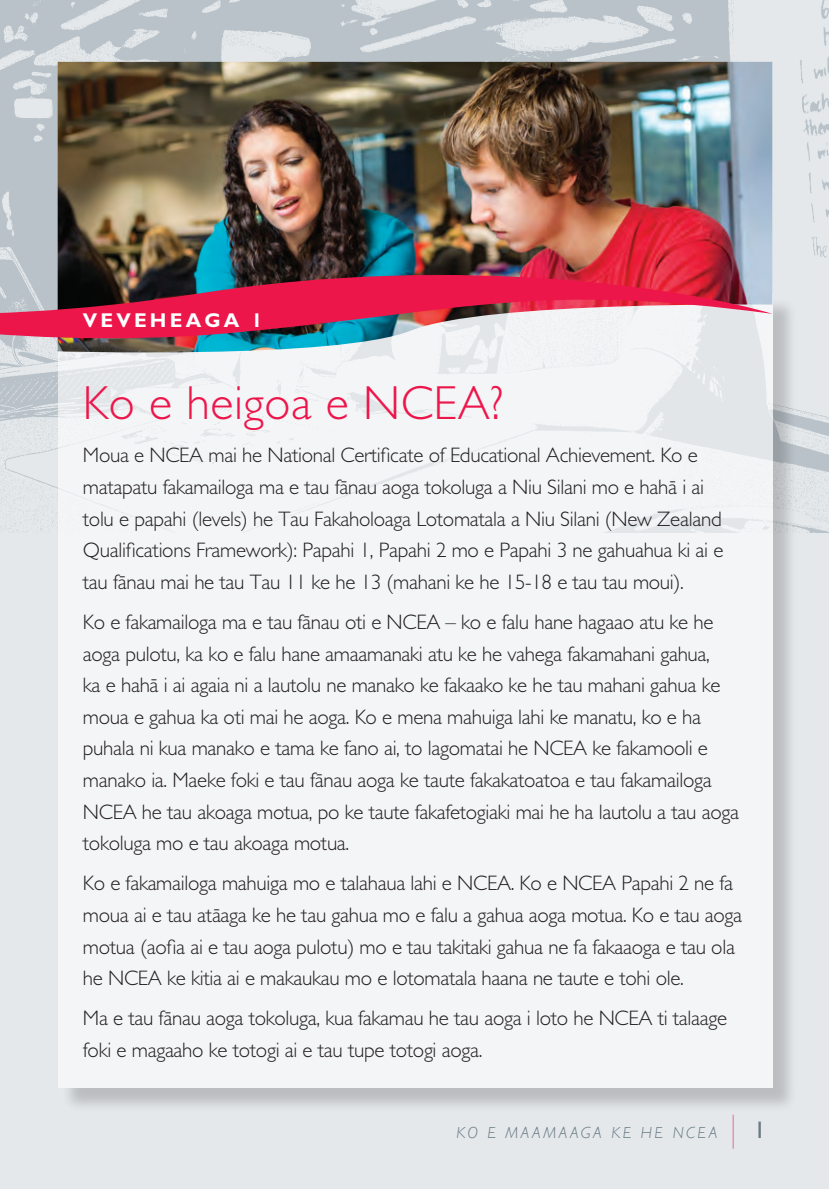
<style>
.page{position:relative;width:829px;height:1189px;background:#e4e8eb}
.page>*{position:absolute;margin:0;border:0;box-sizing:border-box;transform-origin:0 0}
.t1{font:300 48px "Gill Sans Maori";letter-spacing:.01em;color:#ed164b}
.t2{font:24px "Gill Sans Maori";color:#687a83}
.t3{font:300 21px/31.6px "Gill Sans Maori";letter-spacing:-.015em;color:#231f20}
.t4{font:700 20px "Gill Sans Maori";letter-spacing:.16em;color:#fff}
.t5{font:italic 300 16px "Gill Sans";letter-spacing:.16em;color:#687a83}
</style>
<div class="page">
<hr style="left:733px;top:1114px;width:1px;height:34px;background:#ed164b">
<img style="left:0;top:0;width:829px;height:532px">
<div style="left:62px;top:297px;width:736px;height:816px;background:#231f20;opacity:.35"></div>
<div style="left:59px;top:294px;width:714px;height:794px;background:#f4f5f7"></div>
<img style="left:58px;top:62px;width:714px;height:210px">
<img style="left:0;top:272px;width:772px;height:83px">
<p class="t4" style="left:83px;top:308px;width:181px">VEVEHEAGA 1</p>
<h1 class="t1" style="left:83px;top:376px;width:422px">Ko e heigoa e NCEA?</h1>
<p class="t3" style="left:83px;top:440px;width:642px">Moua e NCEA mai he National Certificate of Educational Achievement. Ko e matapatu fakamailoga ma e tau fänau aoga tokoluga a Niu Silani mo e hahä i ai tolu e papahi (levels) he Tau Fakaholoaga Lotomatala a Niu Silani (New Zealand Qualifications Framework): Papahi 1, Papahi 2 mo e Papahi 3 ne gahuahua ki ai e tau fänau mai he tau Tau 11 ke he 13 (mahani ke he 15-18 e tau tau moui).</p>
<p class="t3" style="left:83px;top:606px;width:657px">Ko e fakamailoga ma e tau fänau oti e NCEA – ko e falu hane hagaao atu ke he aoga pulotu, ka ko e falu hane amaamanaki atu ke he vahega fakamahani gahua,<br>ka e hahä i ai agaia ni a lautolu ne manako ke fakaako ke he tau mahani gahua ke moua e gahua ka oti mai he aoga. Ko e mena mahuiga lahi ke manatu, ko e ha puhala ni kua manako e tama ke fano ai, to lagomatai he NCEA ke fakamooli e manako ia. Maeke foki e tau fänau aoga ke taute fakakatoatoa e tau fakamailoga NCEA he tau akoaga motua, po ke taute fakafetogiaki mai he ha lautolu a tau aoga tokoluga mo e tau akoaga motua.</p>
<p class="t3" style="left:83px;top:868px;width:661px">Ko e fakamailoga mahuiga mo e talahaua lahi e NCEA. Ko e NCEA Papahi 2 ne fa moua ai e tau atäaga ke he tau gahua mo e falu a gahua aoga motua. Ko e tau aoga motua (aofia ai e tau aoga pulotu) mo e tau takitaki gahua ne fa fakaaoga e tau ola he NCEA ke kitia ai e makaukau mo e lotomatala haana ne taute e tohi ole.</p>
<p class="t3" style="left:83px;top:1002px;width:646px">Ma e tau fänau aoga tokoluga, kua fakamau he tau aoga i loto he NCEA ti talaage foki e magaaho ke totogi ai e tau tupe totogi aoga.</p>
<p class="t5" style="left:456px;top:1124px;width:262px">KO E MAAMAAGA KE HE NCEA</p>
<p class="t2" style="left:754px;top:1116px;width:13px">1</p>
</div>
